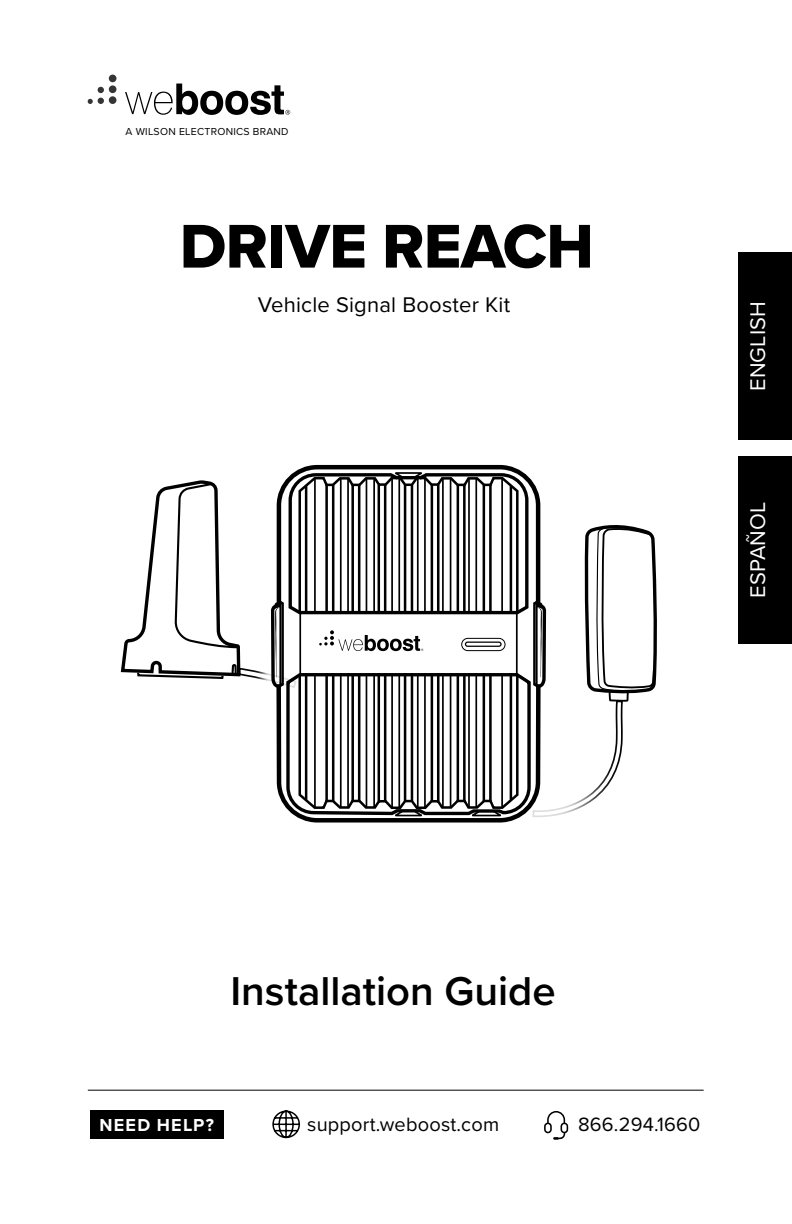
<style>
.page{position:relative;width:792px;height:1224px;background:#fff}
.page>*{position:absolute;margin:0;border:0;box-sizing:border-box;transform-origin:0 0}
.t1{font:64px "Proxima Nova Extrabld";letter-spacing:-.01em;color:#000}
.t2{font:600 41.8px "Proxima Nova";color:#000}
.t3{font:22px "Proxima Nova";letter-spacing:.01em;color:#000}
.t4{font:22px "Proxima Nova";letter-spacing:.01em;color:#fff}
.t5{font:20px "Proxima Nova";letter-spacing:.01em;color:#000}
.t6{font:700 18px "Proxima Nova";letter-spacing:.07em;color:#fff}
.t7{font:10.4px "Proxima Nova";letter-spacing:.025em;color:#000}
.t8{font:300 3.4px "Swiss 721 BT";color:#000}
</style>
<div class="page">
<svg style="left:125px;top:84px;width:165px;height:31px"></svg>
<svg style="left:88px;top:87px;width:16px;height:17px"></svg>
<div style="left:109px;top:85px;width:7px;height:8px;background:#353535;border-radius:50%"></div>
<div style="left:109px;top:75px;width:7px;height:7px;background:#353535;border-radius:50%"></div>
<div style="left:109px;top:96px;width:7px;height:8px;background:#353535;border-radius:50%"></div>
<div style="left:90px;top:1110px;width:134px;height:29px;background:#000"></div>
<hr style="left:88px;top:1090px;width:616px;height:1px;background:#000">
<svg style="left:544px;top:1111px;width:24px;height:29px"></svg>
<svg style="left:272px;top:1110px;width:28px;height:29px"></svg>
<svg style="left:120px;top:464px;width:537px;height:359px"></svg>
<div style="left:738px;top:252px;width:54px;height:188px;background:#000"></div>
<div style="left:738px;top:456px;width:54px;height:187px;background:#000"></div>
<p class="t7" style="left:126px;top:124px;width:165px">A WILSON ELECTRONICS BRAND</p>
<p class="t1" style="left:180px;top:199px;width:416px">DRIVE REACH</p>
<p class="t3" style="left:258px;top:288px;width:254px">Vehicle Signal Booster Kit</p>
<p class="t8" style="left:421px;top:648px;width:4px">®</p>
<p class="t4" style="left:741px;top:391px;width:92px;rotate:-90deg">ENGLISH</p>
<p class="t4" style="left:741px;top:598px;width:98px;rotate:-90deg">ESPAÑOL</p>
<p class="t2" style="left:230px;top:959px;width:327px">Installation Guide</p>
<p class="t6" style="left:100px;top:1111px;width:116px">NEED HELP?</p>
<p class="t5" style="left:307px;top:1110px;width:193px">support.weboost.com</p>
<p class="t5" style="left:578px;top:1110px;width:124px">866.294.1660</p>
</div>
